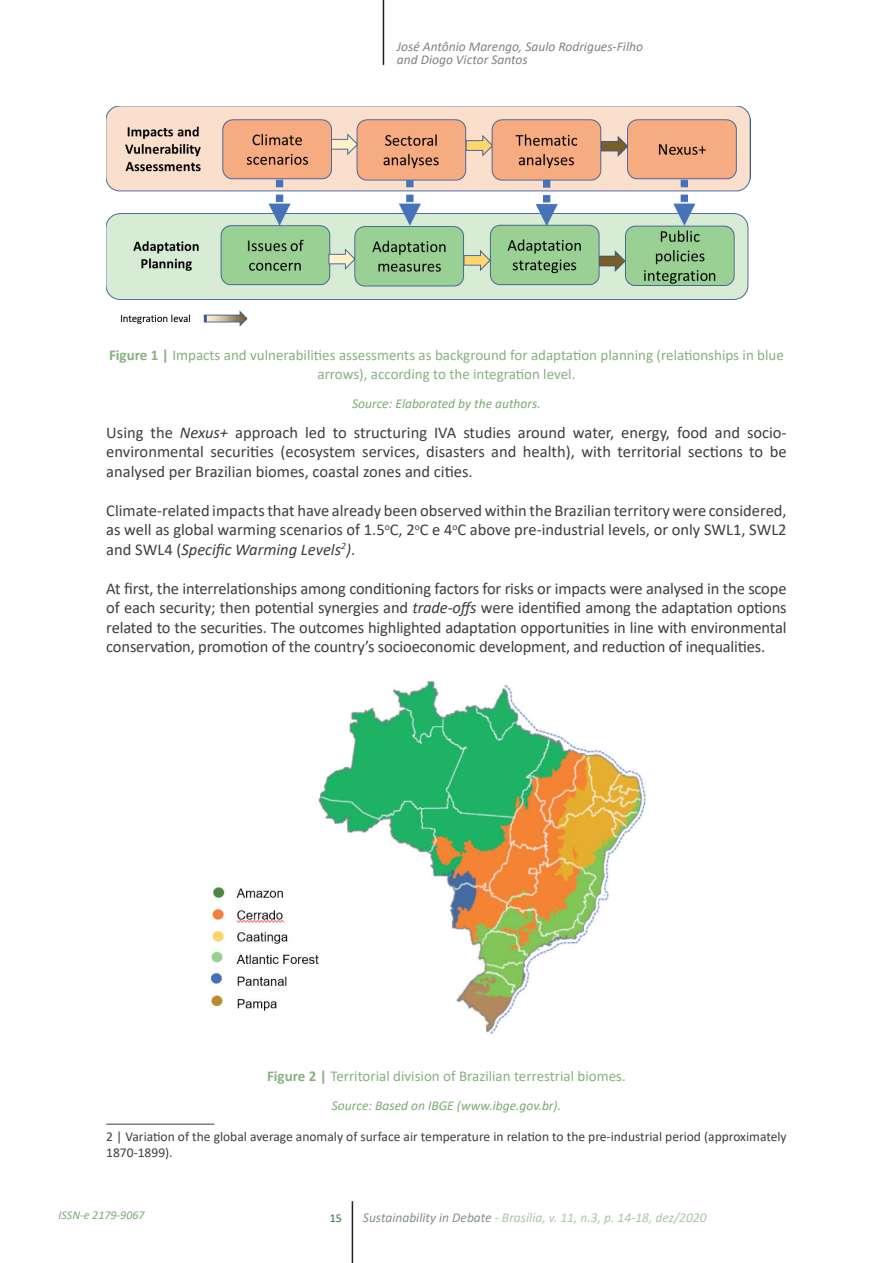
<style>
.page{position:relative;width:893px;height:1263px;background:#fff}
.page>*{position:absolute;margin:0;border:0;box-sizing:border-box;transform-origin:0 0}
.t1{font:16.5px/19.5px "Calibri";color:#3e3e3f;text-align:justify}
.t2{font:15px/19.5px "Calibri";color:#86b17f;text-align:center}
.t3{font:13.5px/15.5px "Calibri";color:#3e3e3f}
.t4{font:italic 13.5px "Calibri";color:#7bab73}
.t5{font:italic 13.5px/13.5px "Calibri";color:#808285}
.t6{font:italic 13.5px "Calibri";color:#a9c8a4}
.t7{font:italic 12px "Calibri";color:#7bab73}
.t8{font:12px "Calibri";color:#237b3d}
.s1{font-weight:700}
.s2{font-style:italic}
.s3{color:#859286}
</style>
<div class="page">
<hr style="left:383px;top:0;width:1px;height:65px;background:#231f20">
<hr style="left:352px;top:1201px;width:1px;height:62px;background:#231f20">
<img style="left:106px;top:106px;width:644px;height:221px">
<img style="left:210px;top:680px;width:436px;height:355px">
<hr style="left:106px;top:1124px;width:108px;height:1px;background:#3e3e3f">
<p class="t5" style="left:397px;top:39px;width:248px">José Antônio Marengo, Saulo Rodrigues-Filho and Diogo Victor Santos</p>
<p class="t2" style="left:109px;top:345px;width:676px"><span class="s1">Figure 1 |</span> Impacts and vulnerabilities assessments as background for adaptation planning (relationships in blue arrows), according to the integration level.</p>
<p class="t4" style="left:352px;top:394px;width:190px">Source: Elaborated by the authors.</p>
<p class="t1" style="left:106px;top:422px;width:682px">Using the <span class="s2">Nexus+</span> approach led to structuring IVA studies around water, energy, food and socio&shy;environmental securities (ecosystem services, disasters and health), with territorial sections to be analysed per Brazilian biomes, coastal zones and cities.</p>
<p class="t1" style="left:106px;top:500px;width:682px">Climate-related impacts that have already been observed within the Brazilian territory were considered, as well as global warming scenarios of 1.5<sup>o</sup>C, 2<sup>o</sup>C e 4<sup>o</sup>C above pre-industrial levels, or only SWL1, SWL2 and SWL4 (<span class="s2">Specific Warming Levels</span><sup>2</sup><span class="s2">)</span>.</p>
<p class="t1" style="left:106px;top:578px;width:682px">At first, the interrelationships among conditioning factors for risks or impacts were analysed in the scope of each security; then potential synergies and <span class="s2">trade-offs</span> were identified among the adaptation options related to the securities. The outcomes highlighted adaptation opportunities in line with environmental conservation, promotion of the country’s socioeconomic development, and reduction of inequalities.</p>
<p class="t2" style="left:267px;top:1066px;width:360px"><span class="s1">Figure 2 |</span> Territorial division of Brazilian terrestrial biomes.</p>
<p class="t4" style="left:332px;top:1096px;width:231px">Source: Based on IBGE (www.ibge.gov.br).</p>
<p class="t3" style="left:106px;top:1128px;width:682px">2 | Variation of the global average anomaly of surface air temperature in relation to the pre-industrial period (approximately<br>1870-1899).</p>
<p class="t7" style="left:59px;top:1207px;width:88px">ISSN-e 2179-9067</p>
<p class="t6" style="left:363px;top:1208px;width:345px"><span class="s3">Sustainability in Debate</span> - Brasília, v. 11, n.3, p. 14-18, dez/2020</p>
<p class="t8" style="left:330px;top:1209px;width:14px">15</p>
</div>
